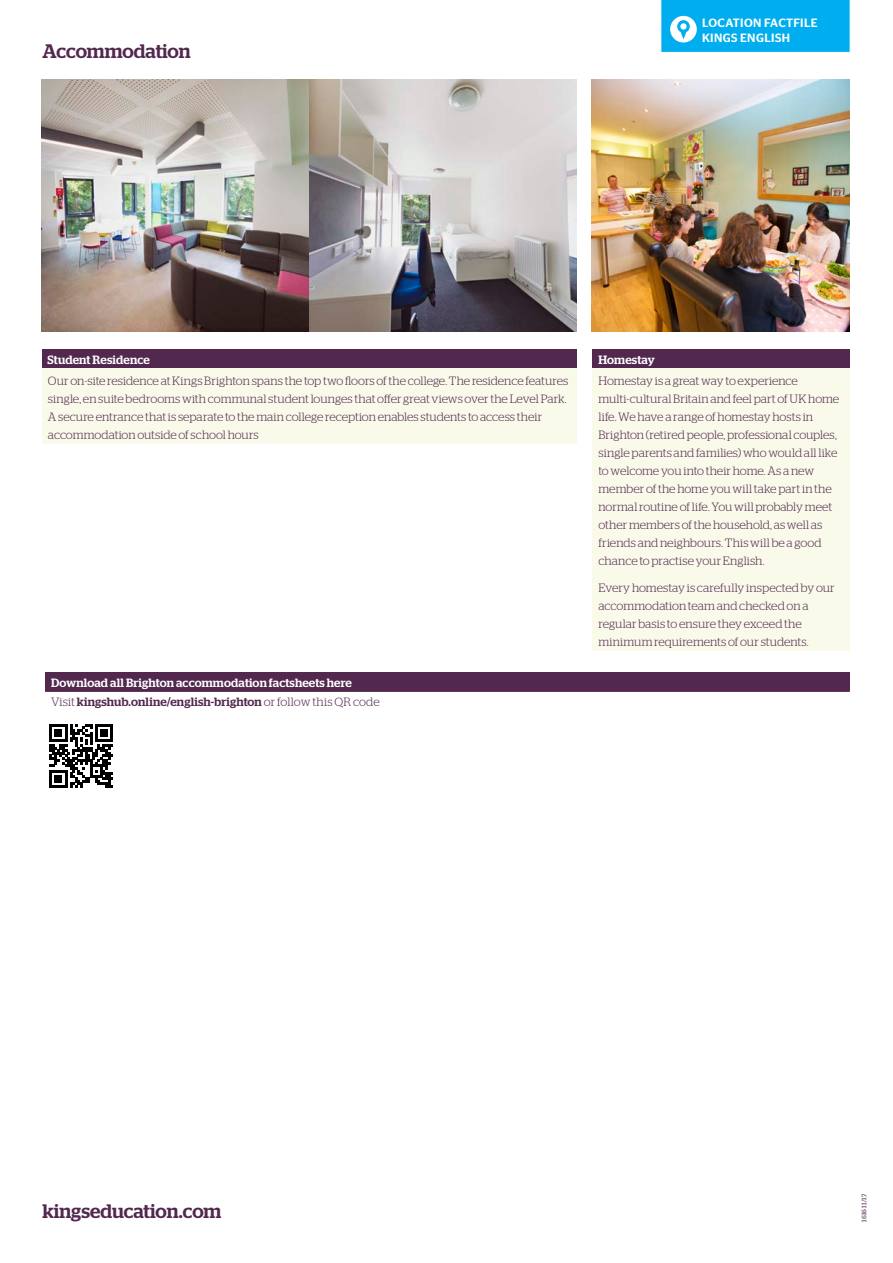
<style>
.page{position:relative;width:893px;height:1263px;background:#fff}
.page>*{position:absolute;margin:0;border:0;box-sizing:border-box;transform-origin:0 0}
.t1{font:500 19.5px "Stag LC";letter-spacing:-.005em;color:#52284f}
.t2{font:300 12px/18px "Stag LC";color:#52284f}
.t3{font:500 12px/19.4px "Stag LC";letter-spacing:.01em;color:#fff}
.t4{font:500 12px/15px "Stag Sans LC";letter-spacing:.035em;color:#fff}
.t5{font:500 6.75px "Stag LC";letter-spacing:.005em;color:#52284f}
.s1{font-weight:300;color:#52284f}
.s2{color:#52284f}
</style>
<div class="page">
<div style="left:42px;top:349px;width:534px;height:19px;background:#52284f"></div>
<div style="left:42px;top:368px;width:534px;height:76px;background:#fafaea"></div>
<div style="left:592px;top:349px;width:258px;height:19px;background:#52284f"></div>
<div style="left:592px;top:368px;width:258px;height:283px;background:#fafaea"></div>
<svg style="left:660px;top:0;width:191px;height:53px;background:#13b4f0"></svg>
<img style="left:42px;top:79px;width:534px;height:252px">
<img style="left:592px;top:79px;width:258px;height:252px">
<div style="left:45px;top:673px;width:805px;height:18px;background:#52284f"></div>
<hr style="left:45px;top:690px;width:805px;height:2px;background:#52284f">
<svg style="left:50px;top:724px;width:63px;height:63px"></svg>
<h1 class="t1" style="left:43px;top:36px;width:150px">Accommodation</h1>
<p class="t4" style="left:702px;top:14px;width:117px">LOCATION FACTFILE<br>KINGS ENGLISH</p>
<p class="t3" style="left:48px;top:348px;width:104px">Student Residence</p>
<p class="t2" style="left:48px;top:370px;width:522px">Our on-site residence at Kings Brighton spans the top two floors of the college. The residence features single, en suite bedrooms with communal student lounges that offer great views over the Level Park.<br>A secure entrance that is separate to the main college reception enables students to access their accommodation outside of school hours</p>
<p class="t3" style="left:51px;top:672px;width:330px">Download all Brighton accommodation factsheets here<br><span class="s1">Visit</span> <span class="s2">kingshub.online/english-brighton</span> <span class="s1">or follow this QR code</span></p>
<p class="t3" style="left:598px;top:348px;width:58px">Homestay</p>
<p class="t2" style="left:598px;top:370px;width:242px">Homestay is a great way to experience multi-cultural Britain and feel part of UK home life. We have a range of homestay hosts in Brighton (retired people, professional couples, single parents and families) who would all like to welcome you into their home. As a new member of the home you will take part in the normal routine of life. You will probably meet other members of the household, as well as friends and neighbours. This will be a good chance to practise your English.</p>
<p class="t2" style="left:598px;top:577px;width:238px">Every homestay is carefully inspected by our accommodation team and checked on a regular basis to ensure they exceed the minimum requirements of our students.</p>
<h1 class="t1" style="left:43px;top:1196px;width:180px">kingseducation.com</h1>
<p class="t5" style="left:859px;top:1222px;width:29px;rotate:-90deg">1616 11/17</p>
</div>
